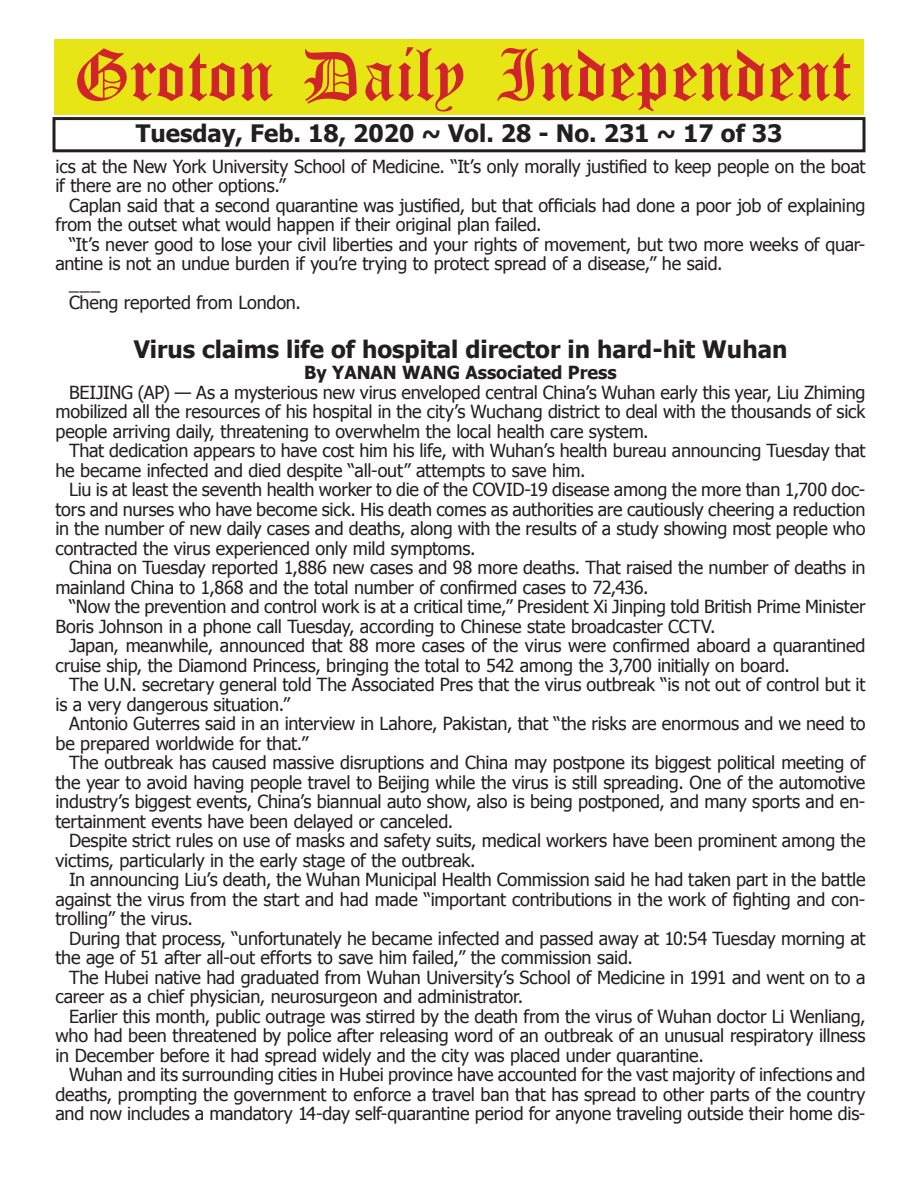
<style>
.page{position:relative;width:918px;height:1188px;background:#fff}
.page>*{position:absolute;margin:0;border:0;box-sizing:border-box;transform-origin:0 0}
.t1{font:54px "Old English Five";color:#d1232a}
.t2{font:700 24px "Tahoma";color:#231f20}
.t3{font:18px/19.5px "Tahoma";letter-spacing:-.01em;color:#231f20}
.t4{font:700 18px "Tahoma";color:#231f20}
</style>
<div class="page">
<div style="left:52px;top:117px;width:814px;height:35px;border:3px solid #231f20"></div>
<div style="left:54px;top:40px;width:810px;height:75px;background:#e7e515"></div>
<h1 class="t1" style="left:73px;top:50px;width:779px">Groton Daily Independent</h1>
<h2 class="t2" style="left:136px;top:116px;width:648px">Tuesday, Feb. 18, 2020 ~ Vol. 28 - No. 231 ~ 17 of 33</h2>
<p class="t3" style="left:56px;top:156px;width:811px">ics at the New York University School of Medicine. “It’s only morally justified to keep people on the boat if there are no other options.”</p>
<p class="t3" style="left:56px;top:195px;width:811px;text-indent:14px">Caplan said that a second quarantine was justified, but that officials had done a poor job of explaining from the outset what would happen if their original plan failed.</p>
<p class="t3" style="left:69px;top:234px;width:798px">“It’s never good to lose your civil liberties and your rights of movement, but two more weeks of quar-</p>
<p class="t3" style="left:56px;top:253px;width:669px">antine is not an undue burden if you’re trying to protect spread of a disease,” he said.</p>
<p class="t3" style="left:69px;top:273px;width:33px">___</p>
<p class="t3" style="left:69px;top:292px;width:233px">Cheng reported from London.</p>
<h2 class="t2" style="left:134px;top:332px;width:655px">Virus claims life of hospital director in hard-hit Wuhan</h2>
<p class="t4" style="left:304px;top:360px;width:314px">By YANAN WANG Associated Press</p>
<p class="t3" style="left:56px;top:382px;width:812px;text-align:justify;text-indent:14px">BEIJING (AP) — As a mysterious new virus enveloped central China’s Wuhan early this year, Liu Zhiming mobilized all the resources of his hospital in the city’s Wuchang district to deal with the thousands of sick people arriving daily, threatening to overwhelm the local health care system.</p>
<p class="t3" style="left:56px;top:440px;width:811px;text-indent:14px">That dedication appears to have cost him his life, with Wuhan’s health bureau announcing Tuesday that he became infected and died despite “all-out” attempts to save him.</p>
<p class="t3" style="left:56px;top:479px;width:812px;text-align:justify;text-indent:14px">Liu is at least the seventh health worker to die of the COVID-19 disease among the more than 1,700 doc&shy;tors and nurses who have become sick. His death comes as authorities are cautiously cheering a reduction in the number of new daily cases and deaths, along with the results of a study showing most people who contracted the virus experienced only mild symptoms.</p>
<p class="t3" style="left:56px;top:557px;width:811px;text-indent:14px">China on Tuesday reported 1,886 new cases and 98 more deaths. That raised the number of deaths in mainland China to 1,868 and the total number of confirmed cases to 72,436.</p>
<p class="t3" style="left:56px;top:596px;width:812px;text-indent:14px">“Now the prevention and control work is at a critical time,” President Xi Jinping told British Prime Minister<br>Boris Johnson in a phone call Tuesday, according to Chinese state broadcaster CCTV.</p>
<p class="t3" style="left:56px;top:635px;width:811px;text-indent:14px">Japan, meanwhile, announced that 88 more cases of the virus were confirmed aboard a quarantined cruise ship, the Diamond Princess, bringing the total to 542 among the 3,700 initially on board.</p>
<p class="t3" style="left:56px;top:674px;width:811px;text-indent:14px">The U.N. secretary general told The Associated Pres that the virus outbreak “is not out of control but it is a very dangerous situation.”</p>
<p class="t3" style="left:56px;top:713px;width:812px;text-indent:14px">Antonio Guterres said in an interview in Lahore, Pakistan, that “the risks are enormous and we need to be prepared worldwide for that.”</p>
<p class="t3" style="left:56px;top:752px;width:811px;text-align:justify;text-indent:14px">The outbreak has caused massive disruptions and China may postpone its biggest political meeting of the year to avoid having people travel to Beijing while the virus is still spreading. One of the automotive industry’s biggest events, China’s biannual auto show, also is being postponed, and many sports and en&shy;tertainment events have been delayed or canceled.</p>
<p class="t3" style="left:56px;top:830px;width:812px;text-indent:14px">Despite strict rules on use of masks and safety suits, medical workers have been prominent among the victims, particularly in the early stage of the outbreak.</p>
<p class="t3" style="left:56px;top:869px;width:812px;text-align:justify;text-indent:14px">In announcing Liu’s death, the Wuhan Municipal Health Commission said he had taken part in the battle against the virus from the start and had made “important contributions in the work of fighting and con&shy;trolling” the virus.</p>
<p class="t3" style="left:56px;top:928px;width:811px;text-indent:14px">During that process, “unfortunately he became infected and passed away at 10:54 Tuesday morning at the age of 51 after all-out efforts to save him failed,” the commission said.</p>
<p class="t3" style="left:56px;top:967px;width:812px;text-indent:14px">The Hubei native had graduated from Wuhan University’s School of Medicine in 1991 and went on to a career as a chief physician, neurosurgeon and administrator.</p>
<p class="t3" style="left:56px;top:1006px;width:812px;text-align:justify;text-indent:14px">Earlier this month, public outrage was stirred by the death from the virus of Wuhan doctor Li Wenliang, who had been threatened by police after releasing word of an outbreak of an unusual respiratory illness in December before it had spread widely and the city was placed under quarantine.</p>
<p class="t3" style="left:56px;top:1064px;width:812px;text-align:justify;text-indent:14px">Wuhan and its surrounding cities in Hubei province have accounted for the vast majority of infections and deaths, prompting the government to enforce a travel ban that has spread to other parts of the country and now includes a mandatory 14-day self-quarantine period for anyone traveling outside their home dis-</p>
</div>
